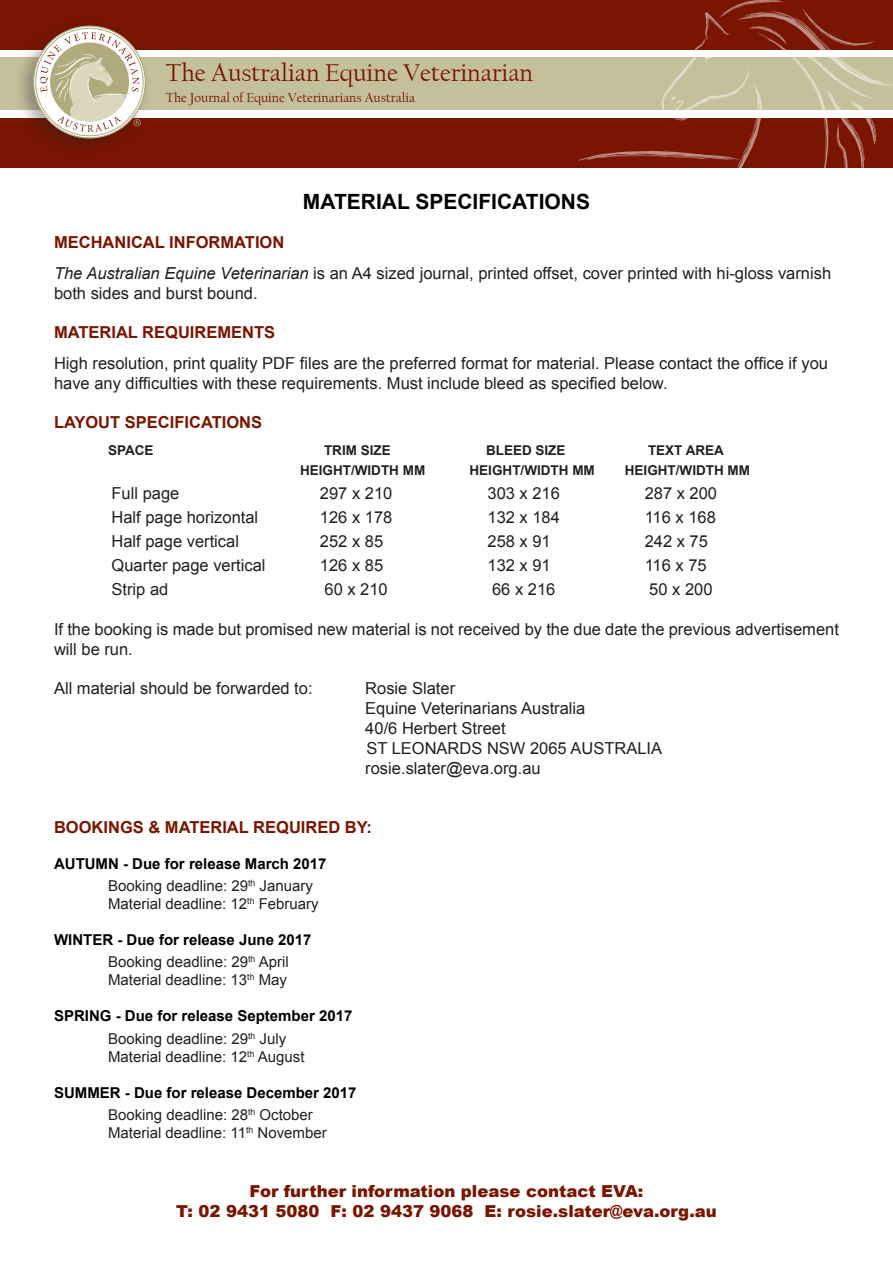
<style>
.page{position:relative;width:893px;height:1263px;background:#fff}
.page>*{position:absolute;margin:0;border:0;box-sizing:border-box;transform-origin:0 0}
.Top_Heading{font:25.5px "Californian FB";color:#791500}
.t1{font:700 21px "Arial";color:#000}
.t2{font:16.5px/19.8px "Arial";color:#231f20}
.t3{font:700 16.5px "Arial";color:#791500}
.t4{font:900 16.5px "Arial";color:#791500}
.t5{font:15px "Arial";color:#231f20}
.t6{font:700 15px "Arial";color:#000}
.t7{font:700 13.5px "Arial";color:#231f20}
.Top_Heading-2{font:13.5px "Californian FB";color:#791500}
.s1{font-style:italic}
</style>
<div class="page">
<div style="left:0;top:0;width:893px;height:167px;background:#791500"></div>
<div style="left:0;top:50px;width:893px;height:68px;background:#fff"></div>
<div style="left:0;top:57px;width:893px;height:53px;background:#c5c09c"></div>
<div style="left:13px;top:17px;width:140px;height:141px;background:#231f20;opacity:.36"></div>
<svg style="left:34px;top:26px;width:111px;height:112px"></svg>
<svg style="left:40px;top:32px;width:101px;height:100px"></svg>
<svg style="left:577px;top:0;width:316px;height:168px"></svg>
<p class="Top_Heading" style="left:166px;top:59px;width:369px">The Australian Equine Veterinarian</p>
<p class="Top_Heading-2" style="left:166px;top:90px;width:251px">The Journal of Equine Veterinarians Australia</p>
<p class="t1" style="left:303px;top:187px;width:289px">MATERIAL SPECIFICATIONS</p>
<p class="t3" style="left:54px;top:232px;width:232px">MECHANICAL INFORMATION</p>
<p class="t2" style="left:54px;top:263px;width:779px"><span class="s1">The Australian Equine Veterinarian</span> is an A4 sized journal, printed offset, cover printed with hi-gloss varnish both sides and burst bound.</p>
<p class="t3" style="left:54px;top:322px;width:223px">MATERIAL REQUIREMENTS</p>
<p class="t2" style="left:54px;top:353px;width:775px">High resolution, print quality PDF files are the preferred format for material. Please contact the office if you have any difficulties with these requirements. Must include bleed as specified below.</p>
<p class="t3" style="left:54px;top:412px;width:210px">LAYOUT SPECIFICATIONS</p>
<p class="t7" style="left:108px;top:442px;width:47px">SPACE</p>
<p class="t7" style="left:324px;top:442px;width:68px">TRIM SIZE</p>
<p class="t7" style="left:486px;top:442px;width:81px">BLEED SIZE</p>
<p class="t7" style="left:648px;top:442px;width:77px">TEXT AREA</p>
<p class="t7" style="left:300px;top:461px;width:127px">HEIGHT/WIDTH MM</p>
<p class="t7" style="left:470px;top:461px;width:127px">HEIGHT/WIDTH MM</p>
<p class="t7" style="left:625px;top:461px;width:127px">HEIGHT/WIDTH MM</p>
<p class="t2" style="left:112px;top:484px;width:69px">Full page</p>
<p class="t2" style="left:320px;top:484px;width:74px">297 x 210</p>
<p class="t2" style="left:487px;top:484px;width:74px">303 x 216</p>
<p class="t2" style="left:645px;top:484px;width:74px">287 x 200</p>
<p class="t2" style="left:112px;top:508px;width:148px">Half page horizontal</p>
<p class="t2" style="left:320px;top:508px;width:74px">126 x 178</p>
<p class="t2" style="left:487px;top:508px;width:74px">132 x 184</p>
<p class="t2" style="left:645px;top:508px;width:73px">116 x 168</p>
<p class="t2" style="left:112px;top:532px;width:129px">Half page vertical</p>
<p class="t2" style="left:320px;top:532px;width:65px">252 x 85</p>
<p class="t2" style="left:487px;top:532px;width:65px">258 x 91</p>
<p class="t2" style="left:645px;top:532px;width:65px">242 x 75</p>
<p class="t2" style="left:112px;top:556px;width:156px">Quarter page vertical</p>
<p class="t2" style="left:320px;top:556px;width:65px">126 x 85</p>
<p class="t2" style="left:487px;top:556px;width:65px">132 x 91</p>
<p class="t2" style="left:645px;top:556px;width:64px">116 x 75</p>
<p class="t2" style="left:112px;top:580px;width:58px">Strip ad</p>
<p class="t2" style="left:324px;top:580px;width:65px">60 x 210</p>
<p class="t2" style="left:492px;top:580px;width:65px">66 x 216</p>
<p class="t2" style="left:649px;top:580px;width:65px">50 x 200</p>
<p class="t2" style="left:54px;top:619px;width:786px">If the booking is made but promised new material is not received by the due date the previous advertisement will be run.</p>
<p class="t2" style="left:54px;top:679px;width:260px">All material should be forwarded to:</p>
<p class="t2" style="left:365px;top:679px;width:91px">Rosie Slater</p>
<p class="t2" style="left:365px;top:698px;width:222px">Equine Veterinarians Australia</p>
<p class="t2" style="left:365px;top:718px;width:142px">40/6 Herbert Street</p>
<p class="t2" style="left:366px;top:738px;width:297px">ST LEONARDS NSW 2065 AUSTRALIA</p>
<p class="t2" style="left:365px;top:758px;width:177px">rosie.slater@eva.org.au</p>
<p class="t3" style="left:54px;top:816px;width:320px">BOOKINGS &amp; MATERIAL REQUIRED BY:</p>
<p class="t6" style="left:54px;top:854px;width:274px">AUTUMN - Due for release March 2017</p>
<p class="t5" style="left:108px;top:876px;width:206px">Booking deadline: 29<sup>th</sup> January</p>
<p class="t5" style="left:108px;top:894px;width:212px">Material deadline: 12<sup>th</sup> February</p>
<p class="t6" style="left:54px;top:930px;width:259px">WINTER - Due for release June 2017</p>
<p class="t5" style="left:108px;top:952px;width:182px">Booking deadline: 29<sup>th</sup> April</p>
<p class="t5" style="left:108px;top:970px;width:181px">Material deadline: 13<sup>th</sup> May</p>
<p class="t6" style="left:54px;top:1006px;width:300px">SPRING - Due for release September 2017</p>
<p class="t5" style="left:108px;top:1028px;width:180px">Booking deadline: 29<sup>th</sup> July</p>
<p class="t5" style="left:108px;top:1046px;width:198px">Material deadline: 12<sup>th</sup> August</p>
<p class="t6" style="left:54px;top:1082px;width:304px">SUMMER - Due for release December 2017</p>
<p class="t5" style="left:108px;top:1105px;width:206px">Booking deadline: 28<sup>th</sup> October</p>
<p class="t5" style="left:108px;top:1123px;width:220px">Material deadline: 11<sup>th</sup> November</p>
<p class="t4" style="left:250px;top:1179px;width:395px">For further information please contact EVA:</p>
<p class="t4" style="left:176px;top:1199px;width:542px">T: 02 9431 5080 F: 02 9437 9068 E: rosie.slater@eva.org.au</p>
</div>
